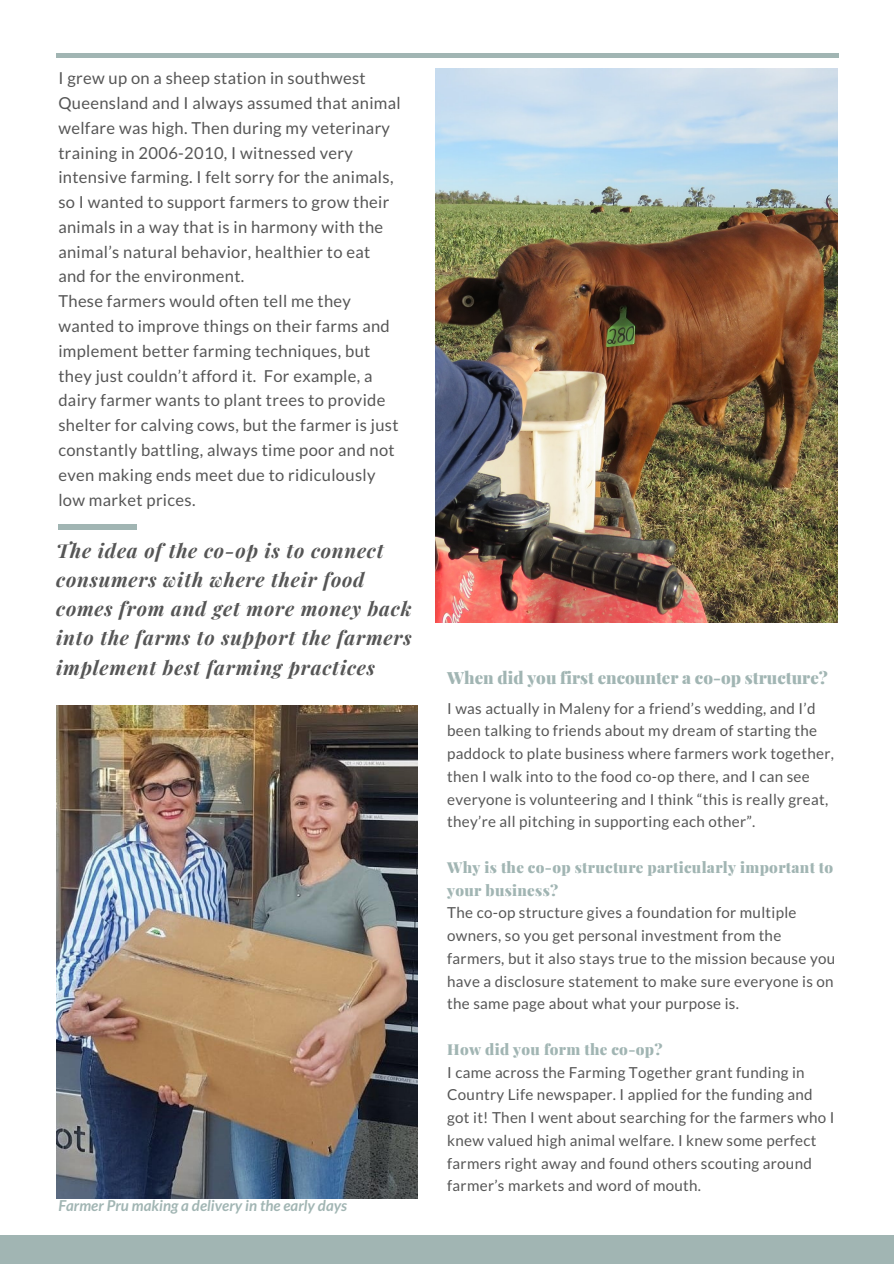
<style>
.page{position:relative;width:894px;height:1264px;background:#fff}
.page>*{position:absolute;margin:0;border:0;box-sizing:border-box;transform-origin:0 0}
.t1{font:italic 700 19.5px/29.2px "Playfair Display";letter-spacing:.04em;color:#565656}
.t2{font:900 16.8px "Playfair Display";color:#a1b5b3}
.t3{font:16.5px/24.8px "Lato";letter-spacing:.02em;color:#565656}
.t4{font:15.15px/22.8px "Lato";letter-spacing:.02em;color:#565656}
.t5{font:900 15.15px/22.8px "Playfair Display";letter-spacing:.02em;color:#a1b5b3}
.t6{font:italic 700 15px "Lato";color:#a1b5b3}
</style>
<div class="page">
<div style="left:0;top:1235px;width:893px;height:28px;background:#a1b5b3"></div>
<img style="left:435px;top:69px;width:402px;height:554px">
<img style="left:56px;top:706px;width:362px;height:492px">
<hr style="left:56px;top:53px;width:782px;height:4px;background:#a1b5b3">
<div style="left:58px;top:524px;width:79px;height:5px;background:#a1b5b3"></div>
<p class="t3" style="left:58px;top:65px;width:344px">I grew up on a sheep station in southwest Queensland and I always assumed that animal welfare was high. Then during my veterinary training in 2006-2010, I witnessed very intensive farming. I felt sorry for the animals, so I wanted to support farmers to grow their animals in a way that is in harmony with the animal’s natural behavior, healthier to eat and for the environment.</p>
<p class="t3" style="left:58px;top:288px;width:341px">These farmers would often tell me they wanted to improve things on their farms and implement better farming techniques, but they just couldn’t afford it. For example, a dairy farmer wants to plant trees to provide shelter for calving cows, but the farmer is just constantly battling, always time poor and not even making ends meet due to ridiculously low market prices.</p>
<p class="t1" style="left:56px;top:535px;width:357px">The idea of the co-op is to connect consumers with where their food comes from and get more money back into the farms to support the farmers implement best farming practices</p>
<p class="t6" style="left:58px;top:1196px;width:290px">Farmer Pru making a delivery in the early days</p>
<p class="t2" style="left:447px;top:666px;width:382px">When did you first encounter a co-op structure?</p>
<p class="t4" style="left:447px;top:696px;width:388px">I was actually in Maleny for a friend’s wedding, and I’d been talking to friends about my dream of starting the paddock to plate business where farmers work together, then I walk into to the food co-op there, and I can see everyone is volunteering and I think “this is really great, they’re all pitching in supporting each other”.</p>
<p class="t5" style="left:447px;top:855px;width:387px">Why is the co-op structure particularly important to your business?</p>
<p class="t4" style="left:447px;top:901px;width:389px">The co-op structure gives a foundation for multiple owners, so you get personal investment from the farmers, but it also stays true to the mission because you have a disclosure statement to make sure everyone is on the same page about what your purpose is.</p>
<p class="t5" style="left:447px;top:1037px;width:217px">How did you form the co-op?</p>
<p class="t4" style="left:447px;top:1060px;width:388px">I came across the Farming Together grant funding in Country Life newspaper. I applied for the funding and got it! Then I went about searching for the farmers who I knew valued high animal welfare. I knew some perfect farmers right away and found others scouting around farmer’s markets and word of mouth.</p>
</div>
